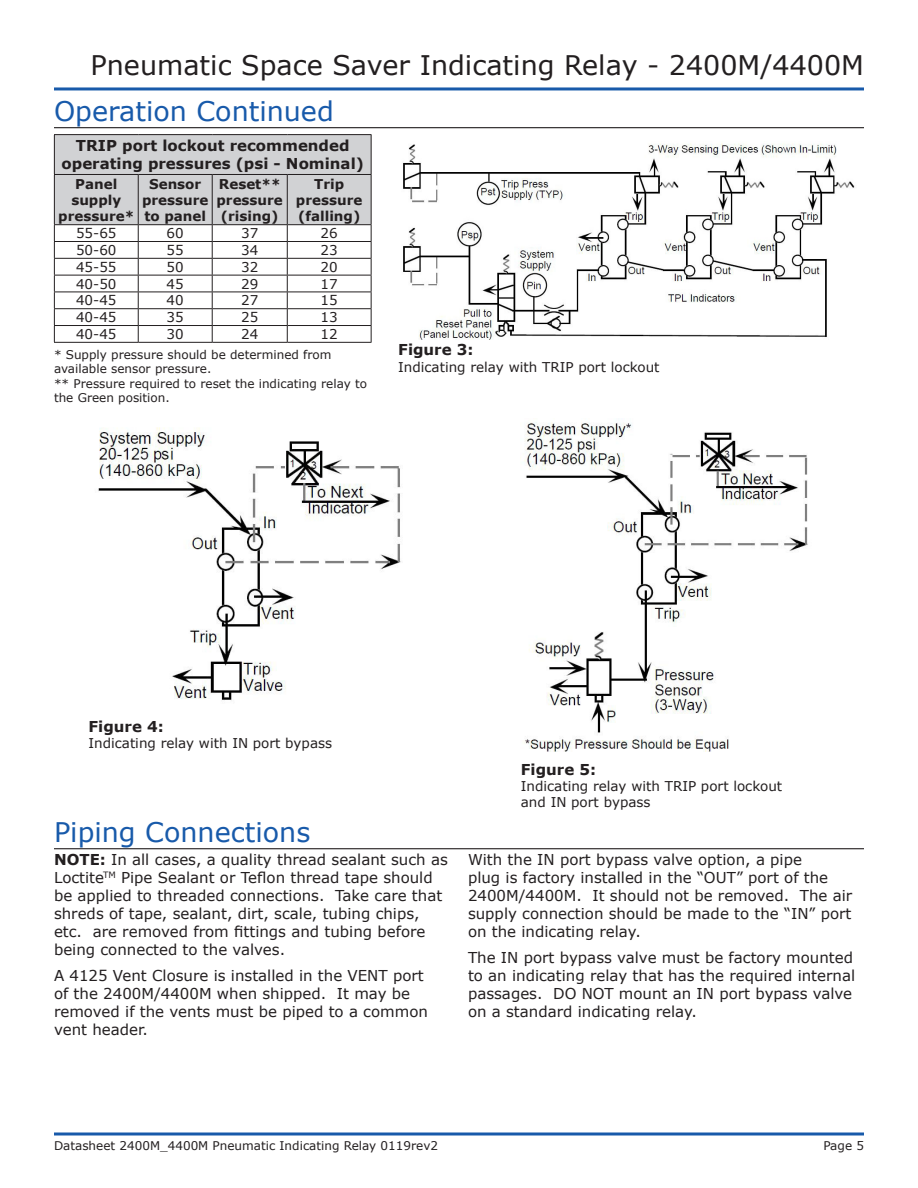
<style>
.page{position:relative;width:918px;height:1188px;background:#fff}
.page>*{position:absolute;margin:0;border:0;box-sizing:border-box;transform-origin:0 0}
.t1{font:27px "Verdana";color:#231f20}
.Datasheet{font:27px "Verdana";color:#185aaa}
.Datasheet-2{font:15px/18px "Verdana";color:#231f20}
.Datasheet-3{font:700 15px/18px "Verdana";color:#231f20;text-align:center}
.Datasheet-4{font:13.5px/16.2px "Verdana";color:#231f20}
.Datasheet-5{font:700 13.5px/16.2px "Verdana";color:#231f20;text-align:center}
.Datasheet-6{font:12px/14.4px "Verdana";color:#231f20}
.s1{font-weight:700}
</style>
<div class="page">
<hr style="left:54px;top:87px;width:810px;height:3px;background:#185aaa">
<svg style="left:54px;top:1132px;width:810px;height:4px"></svg>
<img style="left:403px;top:143px;width:452px;height:196px">
<img style="left:98px;top:427px;width:303px;height:274px">
<img style="left:524px;top:422px;width:284px;height:329px">
<hr style="left:54px;top:127px;width:810px;height:1px;background:#231f20">
<hr style="left:54px;top:848px;width:810px;height:1px;background:#231f20">
<hr style="left:54px;top:134px;width:84px;height:1px;background:#231f20">
<hr style="left:138px;top:134px;width:74px;height:1px;background:#231f20">
<hr style="left:212px;top:134px;width:75px;height:1px;background:#231f20">
<hr style="left:287px;top:134px;width:85px;height:1px;background:#231f20">
<svg style="left:54px;top:135px;width:318px;height:207px"></svg>
<hr style="left:54px;top:342px;width:84px;height:1px;background:#231f20">
<hr style="left:138px;top:342px;width:74px;height:1px;background:#231f20">
<hr style="left:212px;top:342px;width:75px;height:1px;background:#231f20">
<hr style="left:287px;top:342px;width:85px;height:1px;background:#231f20">
<h1 class="t1" style="left:91px;top:46px;width:775px">Pneumatic Space Saver Indicating Relay - 2400M/4400M</h1>
<p class="Datasheet" style="left:54px;top:92px;width:281px">Operation Continued</p>
<p class="Datasheet-3" style="left:62px;top:137px;width:304px">TRIP port lockout recommended operating pressures (psi - Nominal)</p>
<p class="Datasheet-5" style="left:58px;top:175px;width:78px">Panel supply pressure*</p>
<p class="Datasheet-5" style="left:142px;top:175px;width:68px">Sensor pressure to panel</p>
<p class="Datasheet-5" style="left:217px;top:175px;width:68px">Reset** pressure (rising)</p>
<p class="Datasheet-5" style="left:296px;top:175px;width:68px">Trip pressure (falling)</p>
<p class="Datasheet-4" style="left:76px;top:225px;width:42px">55-65</p>
<p class="Datasheet-4" style="left:167px;top:225px;width:19px">60</p>
<p class="Datasheet-4" style="left:241px;top:225px;width:19px">37</p>
<p class="Datasheet-4" style="left:321px;top:225px;width:19px">26</p>
<p class="Datasheet-4" style="left:76px;top:242px;width:42px">50-60</p>
<p class="Datasheet-4" style="left:167px;top:242px;width:19px">55</p>
<p class="Datasheet-4" style="left:241px;top:242px;width:19px">34</p>
<p class="Datasheet-4" style="left:321px;top:242px;width:19px">23</p>
<p class="Datasheet-4" style="left:76px;top:259px;width:42px">45-55</p>
<p class="Datasheet-4" style="left:167px;top:259px;width:19px">50</p>
<p class="Datasheet-4" style="left:241px;top:259px;width:19px">32</p>
<p class="Datasheet-4" style="left:321px;top:259px;width:19px">20</p>
<p class="Datasheet-4" style="left:76px;top:276px;width:42px">40-50</p>
<p class="Datasheet-4" style="left:167px;top:276px;width:19px">45</p>
<p class="Datasheet-4" style="left:241px;top:276px;width:19px">29</p>
<p class="Datasheet-4" style="left:321px;top:276px;width:19px">17</p>
<p class="Datasheet-4" style="left:76px;top:292px;width:42px">40-45</p>
<p class="Datasheet-4" style="left:167px;top:292px;width:19px">40</p>
<p class="Datasheet-4" style="left:241px;top:292px;width:19px">27</p>
<p class="Datasheet-4" style="left:321px;top:292px;width:19px">15</p>
<p class="Datasheet-4" style="left:76px;top:309px;width:42px">40-45</p>
<p class="Datasheet-4" style="left:167px;top:309px;width:19px">35</p>
<p class="Datasheet-4" style="left:241px;top:309px;width:19px">25</p>
<p class="Datasheet-4" style="left:321px;top:309px;width:19px">13</p>
<p class="Datasheet-4" style="left:76px;top:326px;width:42px">40-45</p>
<p class="Datasheet-4" style="left:167px;top:326px;width:19px">30</p>
<p class="Datasheet-4" style="left:241px;top:326px;width:19px">24</p>
<p class="Datasheet-4" style="left:321px;top:326px;width:19px">12</p>
<p class="Datasheet-6" style="left:54px;top:347px;width:279px">* Supply pressure should be determined from available sensor pressure.</p>
<p class="Datasheet-6" style="left:54px;top:376px;width:315px">** Pressure required to reset the indicating relay to the Green position.</p>
<p class="Datasheet-3" style="left:398px;top:341px;width:77px">Figure 3:</p>
<p class="Datasheet-4" style="left:398px;top:358px;width:263px">Indicating relay with TRIP port lockout</p>
<p class="Datasheet-3" style="left:89px;top:717px;width:77px">Figure 4:</p>
<p class="Datasheet-4" style="left:89px;top:735px;width:245px">Indicating relay with IN port bypass</p>
<p class="Datasheet-3" style="left:521px;top:760px;width:77px">Figure 5:</p>
<p class="Datasheet-4" style="left:521px;top:778px;width:263px">Indicating relay with TRIP port lockout and IN port bypass</p>
<p class="Datasheet" style="left:54px;top:813px;width:258px">Piping Connections</p>
<p class="Datasheet-2" style="left:54px;top:850px;width:395px"><span class="s1">NOTE:</span> In all cases, a quality thread sealant such as Loctite<sup>TM</sup> Pipe Sealant or Teflon thread tape should be applied to threaded connections. Take care that shreds of tape, sealant, dirt, scale, tubing chips, etc. are removed from fittings and tubing before being connected to the valves.</p>
<p class="Datasheet-2" style="left:54px;top:967px;width:376px">A 4125 Vent Closure is installed in the VENT port of the 2400M/4400M when shipped. It may be removed if the vents must be piped to a common vent header.</p>
<p class="Datasheet-2" style="left:468px;top:850px;width:386px">With the IN port bypass valve option, a pipe<br>plug is factory installed in the “OUT” port of the 2400M/4400M. It should not be removed. The air supply connection should be made to the “IN” port on the indicating relay.</p>
<p class="Datasheet-2" style="left:468px;top:949px;width:389px">The IN port bypass valve must be factory mounted to an indicating relay that has the required internal passages. DO NOT mount an IN port bypass valve on a standard indicating relay.</p>
<p class="Datasheet-6" style="left:54px;top:1139px;width:386px">Datasheet 2400M_4400M Pneumatic Indicating Relay 0119rev2</p>
<p class="Datasheet-6" style="left:823px;top:1139px;width:42px">Page 5</p>
</div>
